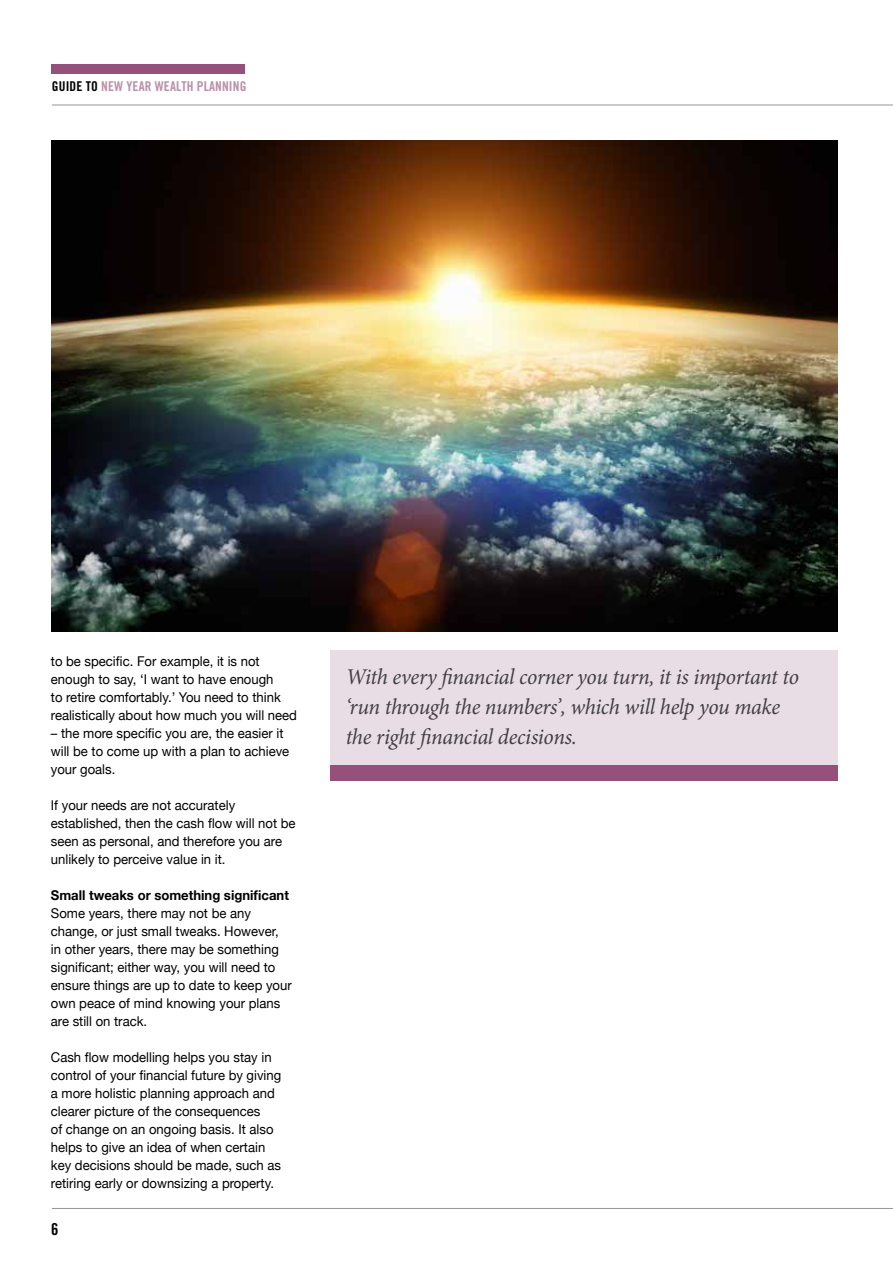
<style>
.page{position:relative;width:893px;height:1263px;background:#fff}
.page>*{position:absolute;margin:0;border:0;box-sizing:border-box;transform-origin:0 0}
.t1{font:italic 22.5px/30px "Minion Pro";letter-spacing:-.015em;color:#414042}
.t2{font:16.5px "Trade Gothic Bold Cond Twenty";color:#000}
.t3{font:13.5px/18px "Helvetica Neue";color:#000}
.t4{font:700 13.5px "Helvetica Neue";color:#000}
.t5{font:13.5px "Trade Gothic Bold Cond Twenty";letter-spacing:.01em;color:#bb90aa}
.s1{color:#000}
</style>
<div class="page">
<hr style="left:52px;top:1208px;width:841px;height:1px;background:#939598">
<hr style="left:52px;top:105px;width:841px;height:1px;background:#939598">
<div style="left:51px;top:65px;width:193px;height:9px;background:#95517a"></div>
<img style="left:52px;top:140px;width:786px;height:491px">
<div style="left:330px;top:651px;width:508px;height:119px;background:#e9dde5"></div>
<div style="left:330px;top:765px;width:507px;height:15px;background:#95517a"></div>
<p class="t5" style="left:52px;top:78px;width:196px"><span class="s1">GUIDE TO</span> NEW YEAR WEALTH PLANNING</p>
<p class="t3" style="left:51px;top:653px;width:248px">to be specific. For example, it is not enough to say, ‘I want to have enough<br>to retire comfortably.’ You need to think realistically about how much you will need</p>
<p class="t3" style="left:51px;top:725px;width:240px">– the more specific you are, the easier it will be to come up with a plan to achieve your goals.</p>
<p class="t3" style="left:51px;top:797px;width:246px">If your needs are not accurately established, then the cash flow will not be seen as personal, and therefore you are unlikely to perceive value in it.</p>
<p class="t4" style="left:51px;top:885px;width:240px">Small tweaks or something significant</p>
<p class="t3" style="left:51px;top:905px;width:242px">Some years, there may not be any change, or just small tweaks. However, in other years, there may be something significant; either way, you will need to ensure things are up to date to keep your own peace of mind knowing your plans are still on track.</p>
<p class="t3" style="left:51px;top:1049px;width:232px">Cash flow modelling helps you stay in control of your financial future by giving a more holistic planning approach and clearer picture of the consequences<br>of change on an ongoing basis. It also helps to give an idea of when certain key decisions should be made, such as retiring early or downsizing a property.</p>
<p class="t2" style="left:51px;top:1219px;width:9px">6</p>
<h1 class="t1" style="left:346px;top:662px;width:455px">With every financial corner you turn, it is important to ‘run through the numbers’, which will help you make the right financial decisions.</h1>
</div>
